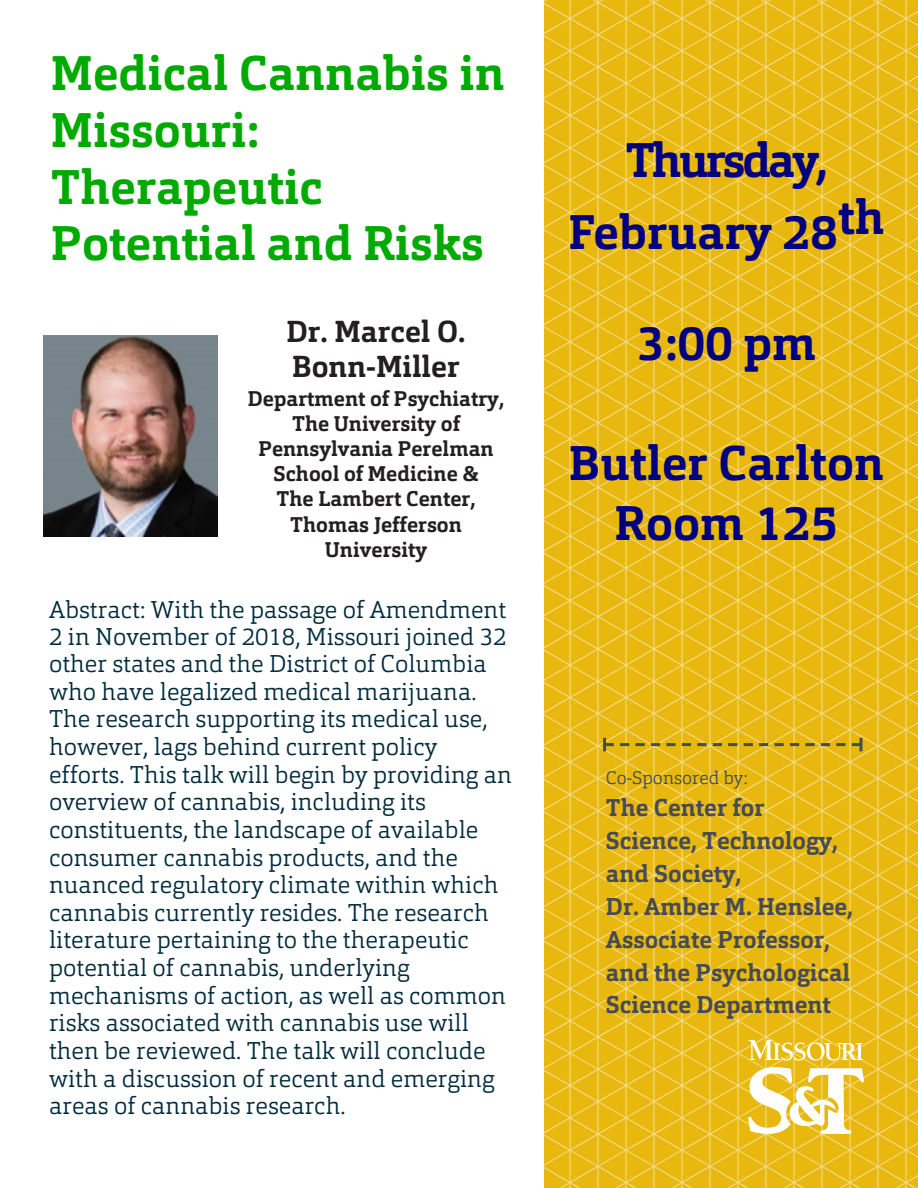
<style>
.page{position:relative;width:918px;height:1188px;background:#fff}
.page>*{position:absolute;margin:0;border:0;box-sizing:border-box;transform-origin:0 0}
.Headline{font:700 48px/56.7px "Orgon Slab";color:#0a0}
.Details-white{font:700 48px/71.6px "Orgon Slab";color:#000080;text-align:center}
.Subhead{font:700 30px/35.4px "Orgon Slab";color:#231f20}
.Body_Copy_-_Indent{font:300 24px/27.6px "Orgon Slab";color:#002b3d}
.Web_address-368{font:700 24px/32.8px "Orgon Slab";color:#464b54}
.Subhead-2{font:700 21px/25.2px "Orgon Slab";color:#231f20;text-align:center}
.Web_address-368-2{font:300 18px "Orgon Slab";color:#464b54}
</style>
<div class="page">
<svg style="left:544px;top:0;width:374px;height:1188px;background:#e9bb1b"></svg>
<svg style="left:603px;top:738px;width:259px;height:13px;background:#cfa924"></svg>
<svg style="left:749px;top:1040px;width:114px;height:21px"></svg>
<svg style="left:748px;top:1067px;width:116px;height:67px"></svg>
<img style="left:43px;top:336px;width:175px;height:200px">
<p class="Headline" style="left:51px;top:45px;width:455px">Medical Cannabis in<br>Missouri:<br>Therapeutic<br>Potential and Risks</p>
<p class="Subhead" style="left:287px;top:314px;width:181px">Dr. Marcel O.<br>Bonn-Miller</p>
<p class="Subhead-2" style="left:248px;top:386px;width:258px">Department of Psychiatry,<br>The University of<br>Pennsylvania Perelman<br>School of Medicine &amp;<br>The Lambert Center,<br>Thomas Jefferson<br>University</p>
<p class="Body_Copy_-_Indent" style="left:49px;top:595px;width:464px">Abstract: With the passage of Amendment 2 in November of 2018, Missouri joined 32 other states and the District of Columbia who have legalized medical marijuana.<br>The research supporting its medical use, however, lags behind current policy efforts. This talk will begin by providing an overview of cannabis, including its constituents, the landscape of available consumer cannabis products, and the nuanced regulatory climate within which cannabis currently resides. The research literature pertaining to the therapeutic potential of cannabis, underlying mechanisms of action, as well as common risks associated with cannabis use will then be reviewed. The talk will conclude with a discussion of recent and emerging areas of cannabis research.</p>
<p class="Details-white" style="left:568px;top:125px;width:318px">Thursday,<br>February 28th</p>
<p class="Details-white" style="left:637px;top:308px;width:181px">3:00 pm</p>
<p class="Details-white" style="left:569px;top:434px;width:317px;line-height:60px">Butler Carlton<br>Room 125</p>
<p class="Web_address-368-2" style="left:606px;top:767px;width:143px">Co-Sponsored by:</p>
<p class="Web_address-368" style="left:606px;top:792px;width:249px">The Center for<br>Science, Technology, and Society,<br>Dr. Amber M. Henslee,<br>Associate Professor, and the Psychological<br>Science Department</p>
</div>
